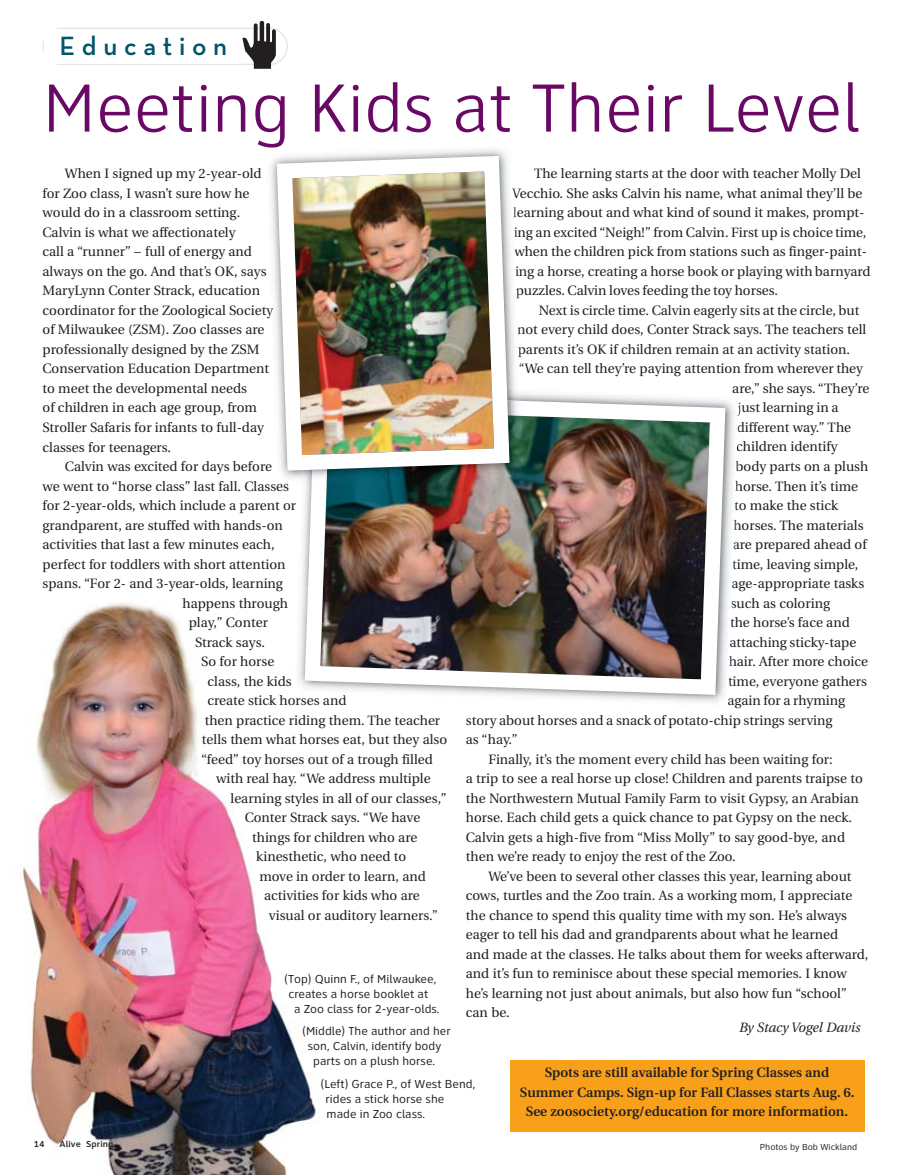
<style>
.page{position:relative;width:905px;height:1175px;background:#fff}
.page>*{position:absolute;margin:0;border:0;box-sizing:border-box;transform-origin:0 0}
.t1{font:300 70.5px "Clearview ADA";color:#6a0866}
.t2{font:600 26.85px "Neutra Text";letter-spacing:.245em;color:#005669}
.t3{font:13.5px/19.5px "Utopia";color:#231f20}
.t4{font:600 13.5px/19.5px "Utopia";color:#231f20;text-align:center}
.t5{font:italic 13.5px "Utopia";color:#231f20}
.t6{font:12px/15px "Clearview ADA";color:#231f20;text-align:center}
.t7{font:9px "Clearview ADA";color:#231f20}
.t8{font:600 9px "Clearview ADA";color:#231f20}
</style>
<div class="page">
<img style="left:20px;top:603px;width:296px;height:571px">
<img style="left:292px;top:603px;width:5px;height:92px">
<img style="left:297px;top:393px;width:436px;height:309px">
<img style="left:326px;top:409px;width:197px;height:74px">
<img style="left:270px;top:149px;width:247px;height:329px">
<div style="left:509px;top:1059px;width:355px;height:72px;background:#f9a01b"></div>
<svg style="left:43px;top:21px;width:245px;height:48px"></svg>
<h2 class="t2" style="left:60px;top:30px;width:169px">Education</h2>
<h1 class="t1" style="left:43px;top:73px;width:820px">Meeting Kids at Their Level</h1>
<p class="t3" style="left:512px;top:165px;width:360px;text-indent:22px">The learning starts at the door with teacher Molly Del Vecchio. She asks Calvin his name, what animal they’ll be learning about and what kind of sound it makes, prompt&shy;ing an excited “Neigh!” from Calvin. First up is choice time, when the children pick from stations such as finger-paint&shy;ing a horse, creating a horse book or playing with barnyard puzzles. Calvin loves feeding the toy horses.</p>
<p class="t3" style="left:539px;top:302px;width:322px">Next is circle time. Calvin eagerly sits at the circle, but</p>
<p class="t3" style="left:517px;top:321px;width:350px">not every child does, Conter Strack says. The teachers tell</p>
<p class="t3" style="left:517px;top:341px;width:334px">parents it’s OK if children remain at an activity station.</p>
<p class="t3" style="left:518px;top:360px;width:346px">“We can tell they’re paying attention from wherever they</p>
<p class="t3" style="left:732px;top:380px;width:138px">are,” she says. “They’re</p>
<p class="t3" style="left:737px;top:399px;width:102px">just learning in a</p>
<p class="t3" style="left:736px;top:419px;width:116px">different way.” The</p>
<p class="t3" style="left:736px;top:438px;width:103px">children identify</p>
<p class="t3" style="left:735px;top:458px;width:134px">body parts on a plush</p>
<p class="t3" style="left:734px;top:477px;width:125px">horse. Then it’s time</p>
<p class="t3" style="left:734px;top:497px;width:105px">to make the stick</p>
<p class="t3" style="left:733px;top:516px;width:132px">horses. The materials</p>
<p class="t3" style="left:732px;top:536px;width:135px">are prepared ahead of</p>
<p class="t3" style="left:732px;top:555px;width:128px">time, leaving simple,</p>
<p class="t3" style="left:731px;top:575px;width:134px">age-appropriate tasks</p>
<p class="t3" style="left:730px;top:594px;width:101px">such as coloring</p>
<p class="t3" style="left:730px;top:614px;width:121px">the horse’s face and</p>
<p class="t3" style="left:729px;top:633px;width:129px">attaching sticky-tape</p>
<p class="t3" style="left:728px;top:653px;width:141px">hair. After more choice</p>
<p class="t3" style="left:728px;top:672px;width:140px">time, everyone gathers</p>
<p class="t3" style="left:727px;top:692px;width:119px">again for a rhyming</p>
<p class="t3" style="left:466px;top:711px;width:368px">story about horses and a snack of potato-chip strings serving</p>
<p class="t3" style="left:466px;top:731px;width:53px">as “hay.”</p>
<p class="t3" style="left:488px;top:750px;width:346px">Finally, it’s the moment every child has been waiting for:</p>
<p class="t3" style="left:466px;top:770px;width:398px">a trip to see a real horse up close! Children and parents traipse to</p>
<p class="t3" style="left:466px;top:789px;width:394px">the Northwestern Mutual Family Farm to visit Gypsy, an Arabian</p>
<p class="t3" style="left:466px;top:809px;width:387px">horse. Each child gets a quick chance to pat Gypsy on the neck.</p>
<p class="t3" style="left:466px;top:828px;width:380px">Calvin gets a high-five from “Miss Molly” to say good-bye, and</p>
<p class="t3" style="left:466px;top:848px;width:271px">then we’re ready to enjoy the rest of the Zoo.</p>
<p class="t3" style="left:488px;top:867px;width:365px">We’ve been to several other classes this year, learning about</p>
<p class="t3" style="left:466px;top:887px;width:388px">cows, turtles and the Zoo train. As a working mom, I appreciate</p>
<p class="t3" style="left:466px;top:906px;width:383px">the chance to spend this quality time with my son. He’s always</p>
<p class="t3" style="left:466px;top:926px;width:374px">eager to tell his dad and grandparents about what he learned</p>
<p class="t3" style="left:466px;top:945px;width:404px">and made at the classes. He talks about them for weeks afterward,</p>
<p class="t3" style="left:466px;top:965px;width:382px">and it’s fun to reminisce about these special memories. I know</p>
<p class="t3" style="left:466px;top:984px;width:383px">he’s learning not just about animals, but also how fun “school”</p>
<p class="t3" style="left:466px;top:1004px;width:45px">can be.</p>
<p class="t5" style="left:738px;top:1022px;width:123px">By Stacy Vogel Davis</p>
<p class="t3" style="left:43px;top:165px;width:232px;text-indent:22px">When I signed up my 2-year-old for Zoo class, I wasn’t sure how he would do in a classroom setting.<br>Calvin is what we affectionately<br>call a “runner” – full of energy and always on the go. And that’s OK, says MaryLynn Conter Strack, education coordinator for the Zoological Society of Milwaukee (ZSM). Zoo classes are professionally designed by the ZSM Conservation Education Department to meet the developmental needs<br>of children in each age group, from Stroller Safaris for infants to full-day classes for teenagers.</p>
<p class="t3" style="left:65px;top:458px;width:208px">Calvin was excited for days before</p>
<p class="t3" style="left:43px;top:477px;width:248px">we went to “horse class” last fall. Classes</p>
<p class="t3" style="left:43px;top:497px;width:255px">for 2-year-olds, which include a parent or</p>
<p class="t3" style="left:43px;top:516px;width:242px">grandparent, are stuffed with hands-on</p>
<p class="t3" style="left:43px;top:536px;width:233px">activities that last a few minutes each,</p>
<p class="t3" style="left:43px;top:555px;width:244px">perfect for toddlers with short attention</p>
<p class="t3" style="left:43px;top:575px;width:242px">spans. “For 2- and 3-year-olds, learning</p>
<p class="t3" style="left:182px;top:594px;width:107px">happens through</p>
<p class="t3" style="left:189px;top:614px;width:81px">play,” Conter</p>
<p class="t3" style="left:195px;top:633px;width:71px">Strack says.</p>
<p class="t3" style="left:201px;top:653px;width:75px">So for horse</p>
<p class="t3" style="left:207px;top:672px;width:86px">class, the kids</p>
<p class="t3" style="left:207px;top:692px;width:140px">create stick horses and</p>
<p class="t3" style="left:205px;top:711px;width:237px">then practice riding them. The teacher</p>
<p class="t3" style="left:202px;top:731px;width:247px">tells them what horses eat, but they also</p>
<p class="t3" style="left:201px;top:750px;width:233px">“feed” toy horses out of a trough filled</p>
<p class="t3" style="left:216px;top:770px;width:216px">with real hay. “We address multiple</p>
<p class="t3" style="left:230px;top:789px;width:218px">learning styles in all of our classes,”</p>
<p class="t3" style="left:245px;top:809px;width:177px">Conter Strack says. “We have</p>
<p class="t3" style="left:252px;top:828px;width:167px">things for children who are</p>
<p class="t3" style="left:256px;top:848px;width:151px">kinesthetic, who need to</p>
<p class="t3" style="left:259px;top:867px;width:168px">move in order to learn, and</p>
<p class="t3" style="left:264px;top:887px;width:157px">activities for kids who are</p>
<p class="t3" style="left:269px;top:906px;width:171px">visual or auditory learners.”</p>
<p class="t6" style="left:284px;top:972px;width:153px">(Top) Quinn F., of Milwaukee,</p>
<p class="t6" style="left:288px;top:987px;width:141px">creates a horse booklet at</p>
<p class="t6" style="left:294px;top:1002px;width:147px">a Zoo class for 2-year-olds.</p>
<p class="t6" style="left:302px;top:1025px;width:150px">(Middle) The author and her son, Calvin, identify body parts on a plush horse.</p>
<p class="t6" style="left:325px;top:1077px;width:151px;text-align:left;text-indent:-5px">(Left) Grace P., of West Bend, rides a stick horse she made in Zoo class.</p>
<p class="t4" style="left:520px;top:1064px;width:336px">Spots are still available for Spring Classes and<br>Summer Camps. Sign-up for Fall Classes starts Aug. 6.<br>See zoosociety.org/education for more information.</p>
<p class="t8" style="left:34px;top:1140px;width:13px">14</p>
<p class="t8" style="left:59px;top:1140px;width:56px">Alive Spring</p>
<p class="t7" style="left:759px;top:1143px;width:99px">Photos by Bob Wickland</p>
</div>
